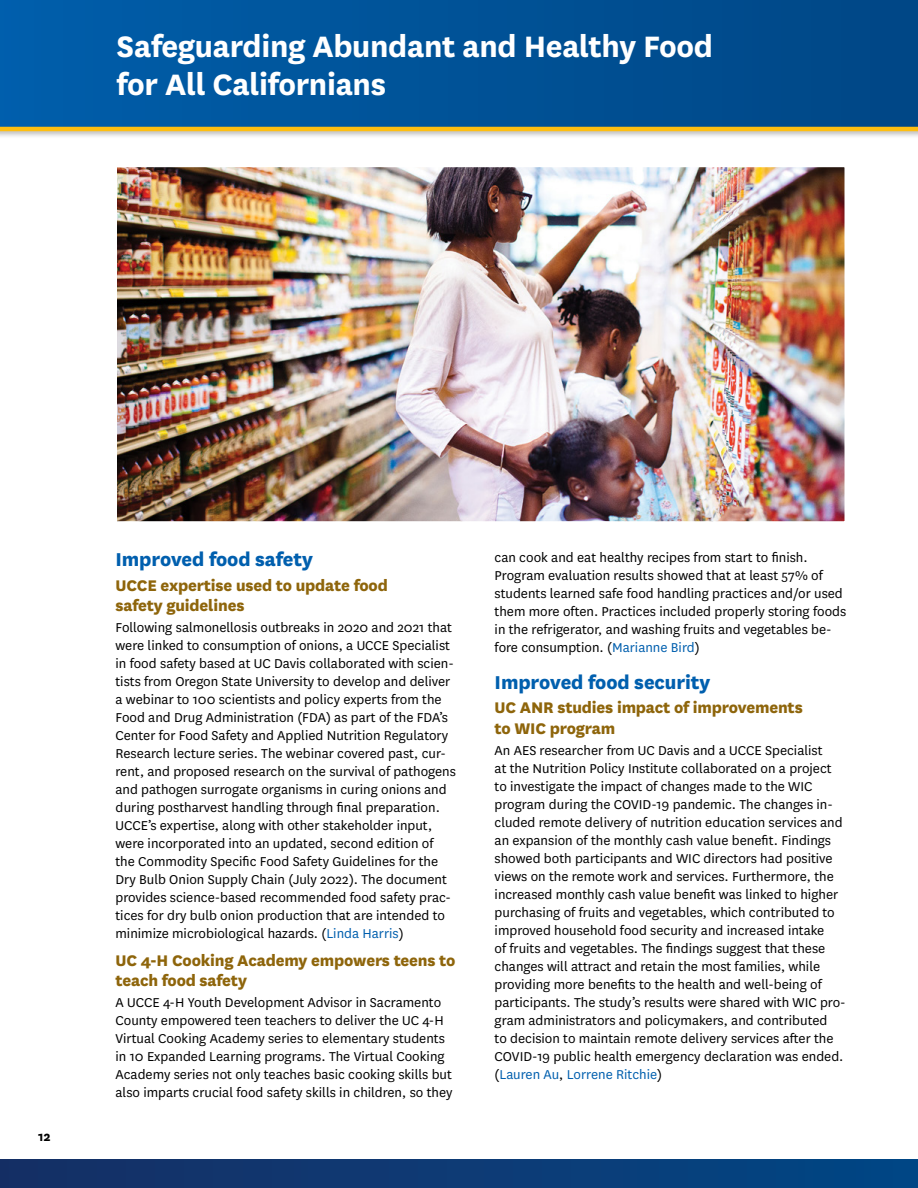
<style>
.page{position:relative;width:918px;height:1188px;background:#fff}
.page>*{position:absolute;margin:0;border:0;box-sizing:border-box;transform-origin:0 0}
.t1{font:700 34.5px/38.2px "National";letter-spacing:-.01em;color:#fff}
.t2{font:800 21.75px "National";letter-spacing:-.005em;color:#005fae}
.t3{font:800 18px/20.2px "National";letter-spacing:-.01em;color:#8e650b}
.t4{font:15px/18px "National";color:#000}
.t5{font:700 15px "National";color:#000}
.s1{color:#005fae}
</style>
<div class="page">
<div style="left:0;top:0;width:918px;height:128px;background:linear-gradient(to right,#005eaa,#004785)"></div>
<div style="left:0;top:1159px;width:918px;height:29px;background:#000;opacity:.2"></div>
<div style="left:0;top:1160px;width:918px;height:28px;background:linear-gradient(to right,#172f64,#014685)"></div>
<div style="left:0;top:126px;width:918px;height:13px;background:#000;opacity:.2"></div>
<hr style="left:0;top:127px;width:918px;height:4px;background:#febe10">
<img style="left:119px;top:169px;width:724px;height:351px">
<div style="left:116px;top:166px;width:730px;height:357px;border:2px solid #fff"></div>
<h2 class="t1" style="left:117px;top:24px;width:598px">Safeguarding Abundant and Healthy Food for All Californians</h2>
<p class="t5" style="left:38px;top:1126px;width:14px">12</p>
<h3 class="t2" style="left:116px;top:544px;width:199px">Improved food safety</h3>
<h4 class="t3" style="left:116px;top:573px;width:274px">UCCE expertise used to update food safety guidelines</h4>
<p class="t4" style="left:116px;top:618px;width:342px">Following salmonellosis outbreaks in 2020 and 2021 that were linked to consumption of onions, a UCCE Specialist in food safety based at UC Davis collaborated with scien&shy;tists from Oregon State University to develop and deliver a webinar to 100 scientists and policy experts from the Food and Drug Administration (FDA) as part of the FDA’s Center for Food Safety and Applied Nutrition Regulatory Research lecture series. The webinar covered past, cur&shy;rent, and proposed research on the survival of pathogens and pathogen surrogate organisms in curing onions and during postharvest handling through final preparation.<br>UCCE’s expertise, along with other stakeholder input, were incorporated into an updated, second edition of the Commodity Specific Food Safety Guidelines for the Dry Bulb Onion Supply Chain (July 2022). The document provides science-based recommended food safety prac&shy;tices for dry bulb onion production that are intended to minimize microbiological hazards. (<span class="s1">Linda Harris</span>)</p>
<h4 class="t3" style="left:116px;top:949px;width:342px">UC 4-H Cooking Academy empowers teens to teach food safety</h4>
<p class="t4" style="left:116px;top:993px;width:338px">A UCCE 4-H Youth Development Advisor in Sacramento County empowered teen teachers to deliver the UC 4-H Virtual Cooking Academy series to elementary students in 10 Expanded Learning programs. The Virtual Cooking Academy series not only teaches basic cooking skills but also imparts crucial food safety skills in children, so they</p>
<p class="t4" style="left:495px;top:548px;width:353px">can cook and eat healthy recipes from start to finish.<br>Program evaluation results showed that at least 57% of students learned safe food handling practices and/or used them more often. Practices included properly storing foods in the refrigerator, and washing fruits and vegetables be&shy;fore consumption. (<span class="s1">Marianne Bird</span>)</p>
<h3 class="t2" style="left:495px;top:666px;width:217px">Improved food security</h3>
<h4 class="t3" style="left:495px;top:696px;width:310px">UC ANR studies impact of improvements to WIC program</h4>
<p class="t4" style="left:495px;top:740px;width:353px">An AES researcher from UC Davis and a UCCE Specialist<br>at the Nutrition Policy Institute collaborated on a project to investigate the impact of changes made to the WIC program during the COVID-19 pandemic. The changes in&shy;cluded remote delivery of nutrition education services and an expansion of the monthly cash value benefit. Findings showed both participants and WIC directors had positive views on the remote work and services. Furthermore, the increased monthly cash value benefit was linked to higher purchasing of fruits and vegetables, which contributed to improved household food security and increased intake<br>of fruits and vegetables. The findings suggest that these changes will attract and retain the most families, while providing more benefits to the health and well-being of participants. The study’s results were shared with WIC pro&shy;gram administrators and policymakers, and contributed<br>to decision to maintain remote delivery services after the COVID-19 public health emergency declaration was ended. (<span class="s1">Lauren Au</span>, <span class="s1">Lorrene Ritchie</span>)</p>
</div>
